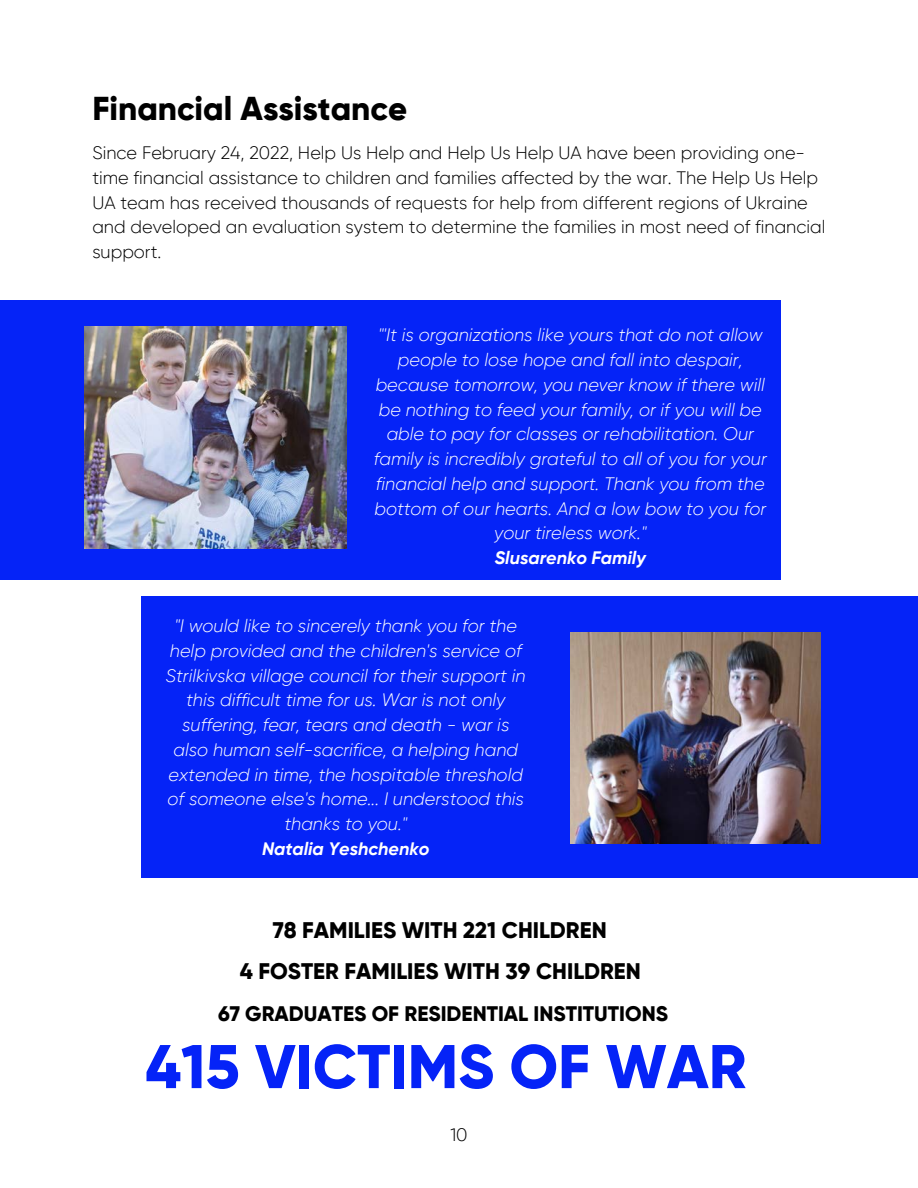
<style>
.page{position:relative;width:918px;height:1188px;background:#fff}
.page>*{position:absolute;margin:0;border:0;box-sizing:border-box;transform-origin:0 0}
.t1{font:800 61.5px "Gilroy";color:#0523f7}
.t2{font:800 33px "Gilroy";color:#000}
.t3{font:800 22.5px "Gilroy";color:#000}
.t4{font:800 21px "Gilroy";color:#000}
.t5{font:italic 300 18px/24.8px "Gilroy";color:#fff;text-align:center}
.t6{font:300 18px/24.8px "Gilroy";color:#000}
.t7{font:italic 700 18px "Gilroy";color:#fff}
</style>
<div class="page">
<div style="left:142px;top:596px;width:776px;height:282px;background:#0523f7"></div>
<img style="left:570px;top:633px;width:250px;height:210px">
<div style="left:0;top:300px;width:781px;height:279px;background:#0523f7"></div>
<img style="left:84px;top:326px;width:262px;height:223px">
<p class="t2" style="left:92px;top:94px;width:316px">Financial Assistance</p>
<p class="t6" style="left:92px;top:142px;width:735px">Since February 24, 2022, Help Us Help and Help Us Help UA have been providing one&shy;time financial assistance to children and families affected by the war. The Help Us Help UA team has received thousands of requests for help from different regions of Ukraine and developed an evaluation system to determine the families in most need of financial support.</p>
<p class="t5" style="left:374px;top:324px;width:394px">"'It is organizations like yours that do not allow people to lose hope and fall into despair, because tomorrow, you never know if there will be nothing to feed your family, or if you will be able to pay for classes or rehabilitation. Our family is incredibly grateful to all of you for your financial help and support. Thank you from the bottom of our hearts. And a low bow to you for your tireless work."</p>
<p class="t7" style="left:495px;top:550px;width:153px">Slusarenko Family</p>
<p class="t5" style="left:166px;top:615px;width:361px">"I would like to sincerely thank you for the help provided and the children's service of Strilkivska village council for their support in this difficult time for us. War is not only suffering, fear, tears and death - war is also human self-sacrifice, a helping hand extended in time, the hospitable threshold of someone else's home... I understood this thanks to you."</p>
<p class="t7" style="left:262px;top:841px;width:169px">Natalia Yeshchenko</p>
<p class="t3" style="left:273px;top:920px;width:336px">78 FAMILIES WITH 221 CHILDREN</p>
<p class="t3" style="left:240px;top:961px;width:403px">4 FOSTER FAMILIES WITH 39 CHILDREN</p>
<p class="t4" style="left:218px;top:1004px;width:452px">67 GRADUATES OF RESIDENTIAL INSTITUTIONS</p>
<p class="t1" style="left:145px;top:1041px;width:603px">415 VICTIMS OF WAR</p>
<p class="t6" style="left:450px;top:1124px;width:19px">10</p>
</div>
